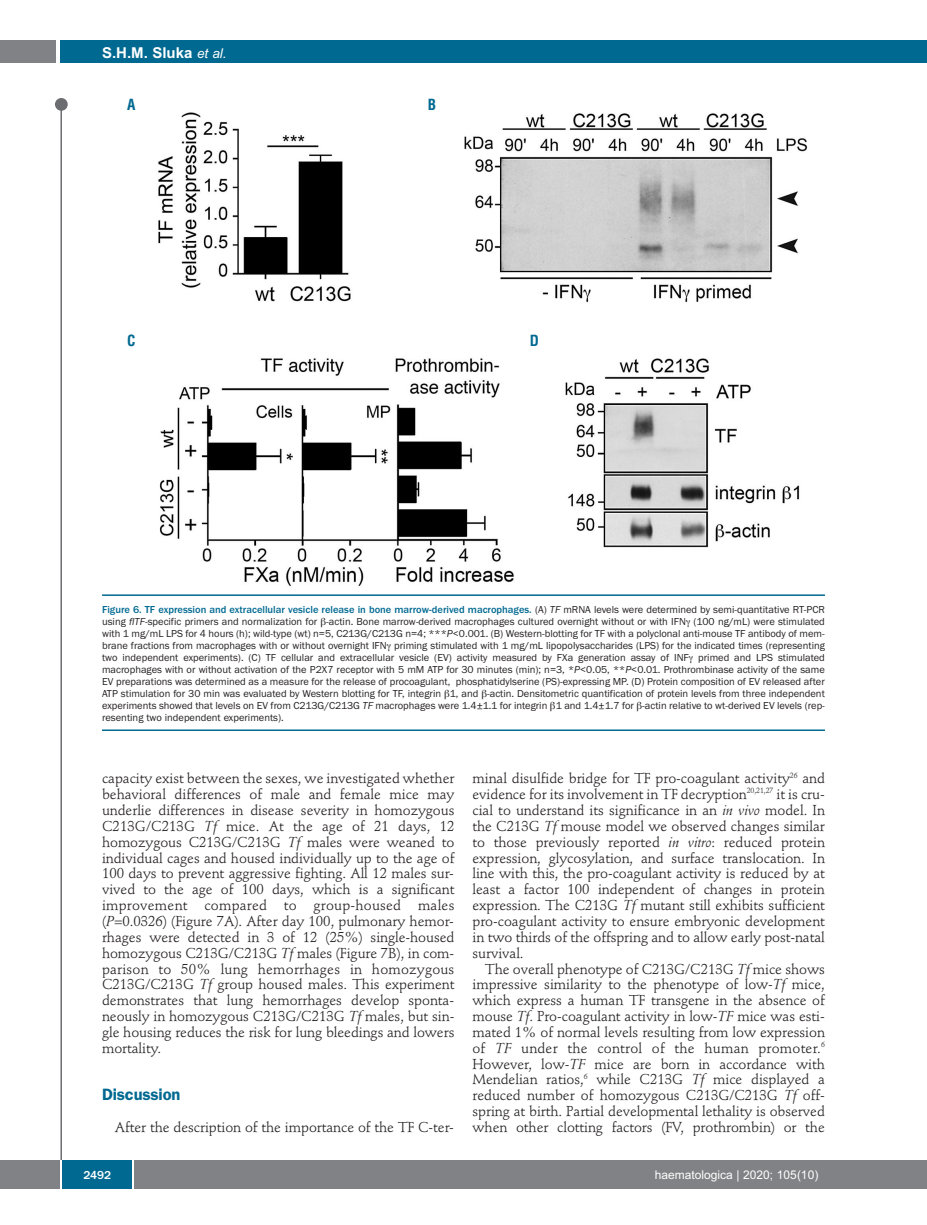
<style>
.page{position:relative;width:927px;height:1225px;background:#fff}
.page>*{position:absolute;margin:0;border:0;box-sizing:border-box;transform-origin:0 0}
.t1{font:600 16.5px "Franklin Gothic";letter-spacing:-.01em;color:#006991}
.t2{font:700 15px "Arial";color:#fff}
.t3{font:700 condensed 15px "Helvetica";color:#006991}
.t4{font:14.25px/15.9px "Stempel Schneidler";letter-spacing:-.005em;color:#231f20;text-align:justify}
.t5{font:12px "Arial";color:#fff}
.t6{font:500 12px "Franklin Gothic";color:#fff}
.t7{font:10.5px/12px "Franklin Gothic";color:#231f20;text-align:justify}
.s1{font-weight:400;font-style:italic;font-size:13.5px}
.s2{font-weight:500;color:#006991}
.s3{font-style:italic}
</style>
<div class="page">
<div style="left:911px;top:40px;width:16px;height:22px;background:#006991"></div>
<div style="left:910px;top:1160px;width:17px;height:28px;background:#808285"></div>
<div style="left:55px;top:98px;width:13px;height:13px;background:#6c6d70;border-radius:50%"></div>
<hr style="left:60px;top:101px;width:2px;height:1061px;background:#6c6d70">
<div style="left:60px;top:40px;width:852px;height:22px;background:#006991"></div>
<div style="left:0;top:40px;width:56px;height:22px;background:#808285"></div>
<div style="left:0;top:1160px;width:911px;height:28px;background:#808285"></div>
<div style="left:62px;top:1160px;width:71px;height:28px;background:#006991"></div>
<hr style="left:60px;top:1160px;width:2px;height:28px;background:#fff">
<svg style="left:133px;top:1160px;width:1px;height:28px"></svg>
<img style="left:158px;top:112px;width:650px;height:474px">
<hr style="left:102px;top:594px;width:723px;height:2px;background:#006991">
<hr style="left:102px;top:729px;width:723px;height:2px;background:#006991">
<p class="t2" style="left:102px;top:44px;width:126px">S.H.M. Sluka <span class="s1">et al.</span></p>
<p class="t3" style="left:127px;top:96px;width:10px">A</p>
<p class="t3" style="left:428px;top:96px;width:10px">B</p>
<p class="t3" style="left:127px;top:332px;width:10px">C</p>
<p class="t3" style="left:530px;top:332px;width:11px">D</p>
<p class="t7" style="left:102px;top:603px;width:724px"><span class="s2">Figure 6. TF expression and extracellular vesicle release in bone marrow-derived macrophages.</span> (A) <span class="s3">TF</span> mRNA levels were determined by semi-quantitative RT-PCR using <span class="s3">flTF</span>-specific primers and normalization for -actin. Bone marrow-derived macrophages cultured overnight without or with IFN (100 ng/mL) were stimulated with 1 mg/mL LPS for 4 hours (h); wild-type (wt) n=5, C213G/C213G n=4; ***<span class="s3">P</span>&lt;0.001. (B) Western-blotting for TF with a polyclonal anti-mouse TF antibody of mem&shy;brane fractions from macrophages with or without overnight IFN priming stimulated with 1 mg/mL lipopolysaccharides (LPS) for the indicated times (representing two independent experiments). (C) TF cellular and extracellular vesicle (EV) activity measured by FXa generation assay of INF primed and LPS stimulated macrophages with or without activation of the P2X7 receptor with 5 mM ATP for 30 minutes (min); n=3, *<span class="s3">P</span>&lt;0.05, **<span class="s3">P</span>&lt;0.01. Prothrombinase activity of the same EV preparations was determined as a measure for the release of procoagulant, phosphatidylserine (PS)-expressing MP. (D) Protein composition of EV released after ATP stimulation for 30 min was evaluated by Western blotting for TF, integrin 1, and -actin. Densitometric quantification of protein levels from three independent experiments showed that levels on EV from C213G/C213G <span class="s3">TF</span> macrophages were 1.4±1.1 for integrin 1 and 1.4±1.7 for -actin relative to wt-derived EV levels (rep&shy;resenting two independent experiments).</p>
<p class="t4" style="left:102px;top:772px;width:354px">capacity exist between the sexes, we investigated whether behavioral differences of male and female mice may underlie differences in disease severity in homozygous C213G/C213G <span class="s3">Tf</span> mice. At the age of 21 days, 12 homozygous C213G/C213G <span class="s3">Tf</span> males were weaned to individual cages and housed individually up to the age of 100 days to prevent aggressive fighting. All 12 males sur&shy;vived to the age of 100 days, which is a significant improvement compared to group-housed males (<span class="s3">P</span>=0.0326) (Figure 7A). After day 100, pulmonary hemor&shy;rhages were detected in 3 of 12 (25%) single-housed homozygous C213G/C213G <span class="s3">Tf</span> males (Figure 7B), in com&shy;parison to 50% lung hemorrhages in homozygous C213G/C213G <span class="s3">Tf</span> group housed males. This experiment demonstrates that lung hemorrhages develop sponta&shy;neously in homozygous C213G/C213G <span class="s3">Tf</span> males, but sin&shy;gle housing reduces the risk for lung bleedings and lowers mortality.</p>
<p class="t1" style="left:102px;top:1089px;width:80px">Discussion</p>
<p class="t4" style="left:115px;top:1120px;width:341px">After the description of the importance of the TF C-ter-</p>
<p class="t4" style="left:472px;top:772px;width:354px">minal disulfide bridge for TF pro-coagulant activity<sup>26</sup> and evidence for its involvement in TF decryption<sup>20,21,27</sup> it is cru&shy;cial to understand its significance in an <span class="s3">in vivo</span> model. In the C213G <span class="s3">Tf</span> mouse model we observed changes similar to those previously reported <span class="s3">in vitro</span>: reduced protein expression, glycosylation, and surface translocation. In line with this, the pro-coagulant activity is reduced by at least a factor 100 independent of changes in protein expression. The C213G <span class="s3">Tf</span> mutant still exhibits sufficient pro-coagulant activity to ensure embryonic development in two thirds of the offspring and to allow early post-natal survival.</p>
<p class="t4" style="left:472px;top:962px;width:354px;text-indent:13px">The overall phenotype of C213G/C213G <span class="s3">Tf</span> mice shows impressive similarity to the phenotype of low-<span class="s3">Tf</span> mice, which express a human TF transgene in the absence of mouse <span class="s3">Tf</span>. Pro-coagulant activity in low-<span class="s3">TF</span> mice was esti&shy;mated 1% of normal levels resulting from low expression of <span class="s3">TF</span> under the control of the human promoter.<sup>6<br></sup>However, low-<span class="s3">TF</span> mice are born in accordance with Mendelian ratios,<sup>6</sup> while C213G <span class="s3">Tf</span> mice displayed a reduced number of homozygous C213G/C213G <span class="s3">Tf</span> off&shy;spring at birth. Partial developmental lethality is observed when other clotting factors (FV, prothrombin) or the</p>
<p class="t6" style="left:83px;top:1167px;width:29px">2492</p>
<p class="t5" style="left:655px;top:1167px;width:165px">haematologica | 2020; 105(10)</p>
</div>
